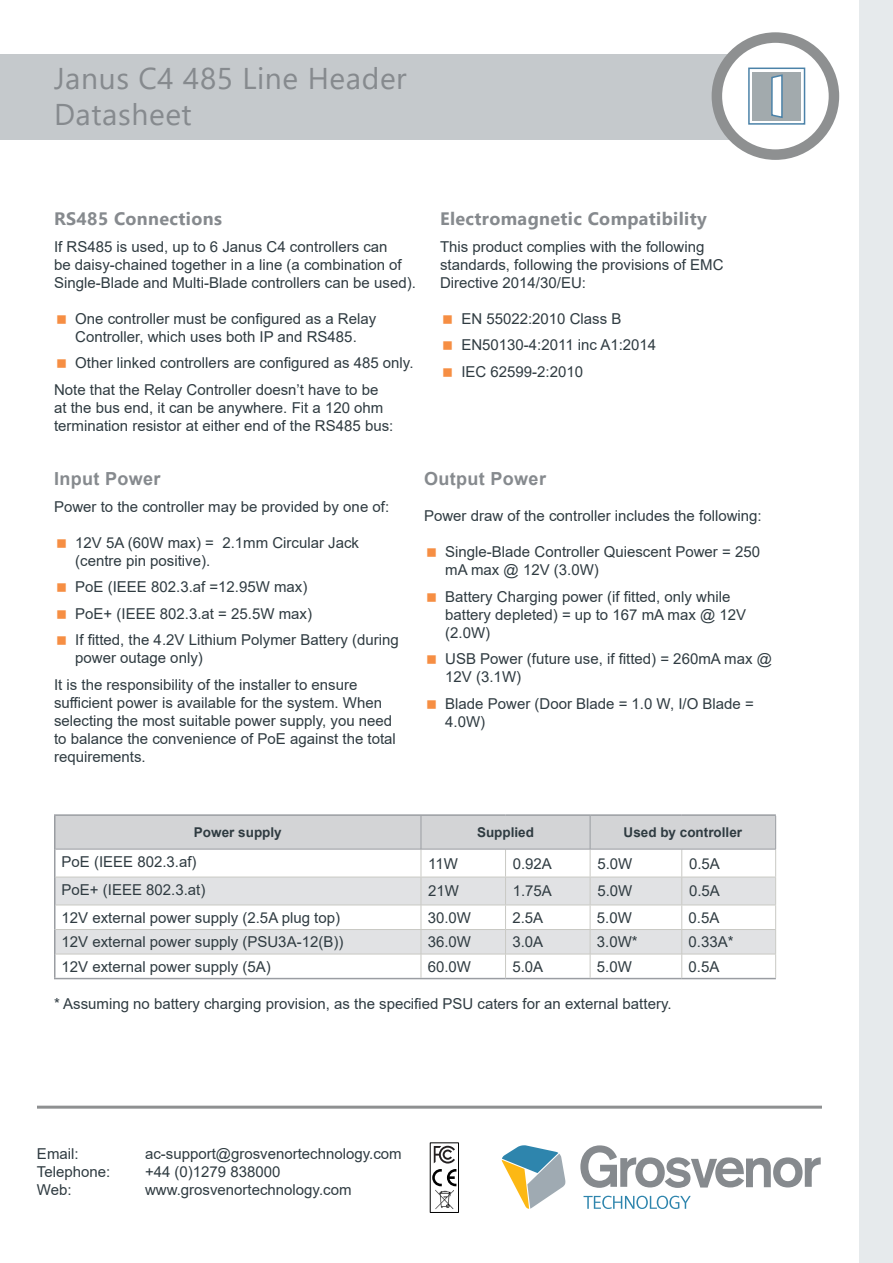
<style>
.page{position:relative;width:893px;height:1263px;background:#fff}
.page>*{position:absolute;margin:0;border:0;box-sizing:border-box;transform-origin:0 0}
.Main_heading{font:30px/36px "Segoe UI";letter-spacing:.02em;color:#868a8e}
.Heading_3{font:700 18px "Segoe UI";letter-spacing:.02em;color:#868a8e}
.Default_Paragraph{font:700 18px "Arial";letter-spacing:.02em;color:#868a8e}
.Heading_3-2{font:700 18px "Arial";letter-spacing:.02em;color:#868a8e}
.Default_Paragraph-2{font:15px/18px "Arial";color:#2f3b41}
.t1{font:700 13.5px "Arial";color:#2f3b41}
</style>
<div class="page">
<hr style="left:37px;top:1106px;width:785px;height:3px;background:#8e9091">
<svg style="left:580px;top:1145px;width:241px;height:43px"></svg>
<svg style="left:583px;top:1196px;width:108px;height:13px"></svg>
<svg style="left:502px;top:1145px;width:63px;height:64px"></svg>
<svg style="left:432px;top:1169px;width:24px;height:17px"></svg>
<svg style="left:434px;top:1146px;width:21px;height:17px"></svg>
<img style="left:435px;top:1189px;width:18px;height:21px">
<div style="left:430px;top:1143px;width:29px;height:69px;border:1px solid #000"></div>
<div style="left:0;top:54px;width:795px;height:85px;background:#c5c9cc"></div>
<svg style="left:717px;top:38px;width:117px;height:117px"></svg>
<div style="left:712px;top:32px;width:127px;height:128px;border:10px solid #8e9091;border-radius:50%"></div>
<div style="left:859px;top:0;width:34px;height:1263px;background:#e6eaec"></div>
<svg style="left:751px;top:71px;width:51px;height:51px"></svg>
<div style="left:748px;top:68px;width:57px;height:57px;border:2px solid #4b82a8"></div>
<div style="left:753px;top:72px;width:48px;height:48px;background:#a2aaad"></div>
<svg style="left:771px;top:74px;width:12px;height:44px"></svg>
<hr style="left:54px;top:814px;width:367px;height:2px;background:#9a9da2">
<hr style="left:54px;top:816px;width:2px;height:33px;background:#9a9da2">
<hr style="left:421px;top:814px;width:85px;height:2px;background:#9a9da2">
<hr style="left:506px;top:814px;width:84px;height:2px;background:#9a9da2">
<hr style="left:590px;top:814px;width:92px;height:2px;background:#9a9da2">
<hr style="left:682px;top:814px;width:94px;height:2px;background:#9a9da2">
<hr style="left:54px;top:849px;width:2px;height:28px;background:#9a9da2">
<hr style="left:54px;top:877px;width:2px;height:28px;background:#9a9da2">
<hr style="left:54px;top:905px;width:2px;height:24px;background:#9a9da2">
<hr style="left:54px;top:929px;width:2px;height:25px;background:#9a9da2">
<hr style="left:54px;top:954px;width:2px;height:24px;background:#9a9da2">
<hr style="left:54px;top:978px;width:367px;height:1px;background:#9a9da2">
<hr style="left:421px;top:978px;width:85px;height:1px;background:#9a9da2">
<hr style="left:506px;top:978px;width:84px;height:1px;background:#9a9da2">
<hr style="left:590px;top:978px;width:92px;height:1px;background:#9a9da2">
<hr style="left:682px;top:978px;width:94px;height:1px;background:#9a9da2">
<svg style="left:55px;top:815px;width:721px;height:163px"></svg>
<p class="Main_heading" style="left:54px;top:58px;width:354px">Janus C4 485 Line Header<br>Datasheet</p>
<p class="Heading_3" style="left:54px;top:202px;width:169px">RS485 Connections</p>
<p class="Default_Paragraph-2" style="left:54px;top:237px;width:363px">If RS485 is used, up to 6 Janus C4 controllers can<br>be daisy-chained together in a line (a combination of<br>Single-Blade and Multi-Blade controllers can be used).</p>
<p class="Default_Paragraph-2" style="left:75px;top:309px;width:302px">One controller must be configured as a Relay<br>Controller, which uses both IP and RS485.</p>
<p class="Default_Paragraph-2" style="left:75px;top:354px;width:340px">Other linked controllers are configured as 485 only.</p>
<p class="Default_Paragraph-2" style="left:54px;top:380px;width:341px">Note that the Relay Controller doesn’t have to be at the bus end, it can be anywhere. Fit a 120 ohm termination resistor at either end of the RS485 bus:</p>
<p class="Heading_3" style="left:440px;top:202px;width:268px">Electromagnetic Compatibility</p>
<p class="Default_Paragraph-2" style="left:440px;top:237px;width:285px">This product complies with the following standards, following the provisions of EMC<br>Directive 2014/30/EU:</p>
<p class="Default_Paragraph-2" style="left:461px;top:309px;width:162px">EN 55022:2010 Class B</p>
<p class="Default_Paragraph-2" style="left:461px;top:336px;width:196px">EN50130-4:2011 inc A1:2014</p>
<p class="Default_Paragraph-2" style="left:461px;top:362px;width:123px">IEC 62599-2:2010</p>
<p class="Heading_3-2" style="left:54px;top:466px;width:108px">Input Power</p>
<p class="Default_Paragraph-2" style="left:54px;top:497px;width:337px">Power to the controller may be provided by one of:</p>
<p class="Default_Paragraph-2" style="left:75px;top:533px;width:285px">12V 5A (60W max) = 2.1mm Circular Jack (centre pin positive).</p>
<p class="Default_Paragraph-2" style="left:75px;top:578px;width:234px">PoE (IEEE 802.3.af =12.95W max)</p>
<p class="Default_Paragraph-2" style="left:75px;top:604px;width:238px">PoE+ (IEEE 802.3.at = 25.5W max)</p>
<p class="Default_Paragraph-2" style="left:75px;top:631px;width:325px">If fitted, the 4.2V Lithium Polymer Battery (during power outage only)</p>
<p class="Default_Paragraph-2" style="left:54px;top:675px;width:343px">It is the responsibility of the installer to ensure sufficient power is available for the system. When selecting the most suitable power supply, you need to balance the convenience of PoE against the total requirements.</p>
<p class="Default_Paragraph" style="left:424px;top:466px;width:123px">Output Power</p>
<p class="Default_Paragraph-2" style="left:424px;top:507px;width:339px">Power draw of the controller includes the following:</p>
<p class="Default_Paragraph-2" style="left:445px;top:543px;width:316px">Single-Blade Controller Quiescent Power = 250 mA max @ 12V (3.0W)</p>
<p class="Default_Paragraph-2" style="left:445px;top:587px;width:302px">Battery Charging power (if fitted, only while battery depleted) = up to 167 mA max @ 12V (2.0W)</p>
<p class="Default_Paragraph-2" style="left:445px;top:650px;width:328px">USB Power (future use, if fitted) = 260mA max @<br>12V (3.1W)</p>
<p class="Default_Paragraph-2" style="left:445px;top:694px;width:310px">Blade Power (Door Blade = 1.0 W, I/O Blade =<br>4.0W)</p>
<p class="t1" style="left:194px;top:823px;width:89px">Power supply</p>
<p class="t1" style="left:477px;top:823px;width:59px">Supplied</p>
<p class="t1" style="left:624px;top:823px;width:120px">Used by controller</p>
<p class="Default_Paragraph-2" style="left:62px;top:852px;width:137px">PoE (IEEE 802.3.af)</p>
<p class="Default_Paragraph-2" style="left:428px;top:854px;width:31px">11W</p>
<p class="Default_Paragraph-2" style="left:513px;top:854px;width:41px">0.92A</p>
<p class="Default_Paragraph-2" style="left:597px;top:854px;width:37px">5.0W</p>
<p class="Default_Paragraph-2" style="left:689px;top:854px;width:32px">0.5A</p>
<p class="Default_Paragraph-2" style="left:62px;top:880px;width:145px">PoE+ (IEEE 802.3.at)</p>
<p class="Default_Paragraph-2" style="left:428px;top:882px;width:32px">21W</p>
<p class="Default_Paragraph-2" style="left:513px;top:882px;width:41px">1.75A</p>
<p class="Default_Paragraph-2" style="left:597px;top:882px;width:37px">5.0W</p>
<p class="Default_Paragraph-2" style="left:689px;top:882px;width:32px">0.5A</p>
<p class="Default_Paragraph-2" style="left:62px;top:908px;width:280px">12V external power supply (2.5A plug top)</p>
<p class="Default_Paragraph-2" style="left:428px;top:908px;width:45px">30.0W</p>
<p class="Default_Paragraph-2" style="left:512px;top:908px;width:32px">2.5A</p>
<p class="Default_Paragraph-2" style="left:597px;top:908px;width:37px">5.0W</p>
<p class="Default_Paragraph-2" style="left:689px;top:908px;width:32px">0.5A</p>
<p class="Default_Paragraph-2" style="left:62px;top:933px;width:283px">12V external power supply (PSU3A-12(B))</p>
<p class="Default_Paragraph-2" style="left:428px;top:933px;width:45px">36.0W</p>
<p class="Default_Paragraph-2" style="left:512px;top:933px;width:32px">3.0A</p>
<p class="Default_Paragraph-2" style="left:597px;top:933px;width:42px">3.0W*</p>
<p class="Default_Paragraph-2" style="left:689px;top:933px;width:47px">0.33A*</p>
<p class="Default_Paragraph-2" style="left:62px;top:957px;width:211px">12V external power supply (5A)</p>
<p class="Default_Paragraph-2" style="left:428px;top:957px;width:45px">60.0W</p>
<p class="Default_Paragraph-2" style="left:512px;top:957px;width:32px">5.0A</p>
<p class="Default_Paragraph-2" style="left:597px;top:957px;width:37px">5.0W</p>
<p class="Default_Paragraph-2" style="left:689px;top:957px;width:32px">0.5A</p>
<p class="Default_Paragraph-2" style="left:54px;top:995px;width:619px">* Assuming no battery charging provision, as the specified PSU caters for an external battery.</p>
<p class="Default_Paragraph-2" style="left:37px;top:1144px;width:43px">Email:</p>
<p class="Default_Paragraph-2" style="left:145px;top:1144px;width:258px">ac-support@grosvenortechnology.com</p>
<p class="Default_Paragraph-2" style="left:37px;top:1162px;width:75px">Telephone:</p>
<p class="Default_Paragraph-2" style="left:145px;top:1162px;width:137px">+44 (0)1279 838000</p>
<p class="Default_Paragraph-2" style="left:37px;top:1180px;width:36px">Web:</p>
<p class="Default_Paragraph-2" style="left:145px;top:1180px;width:208px">www.grosvenortechnology.com</p>
</div>
